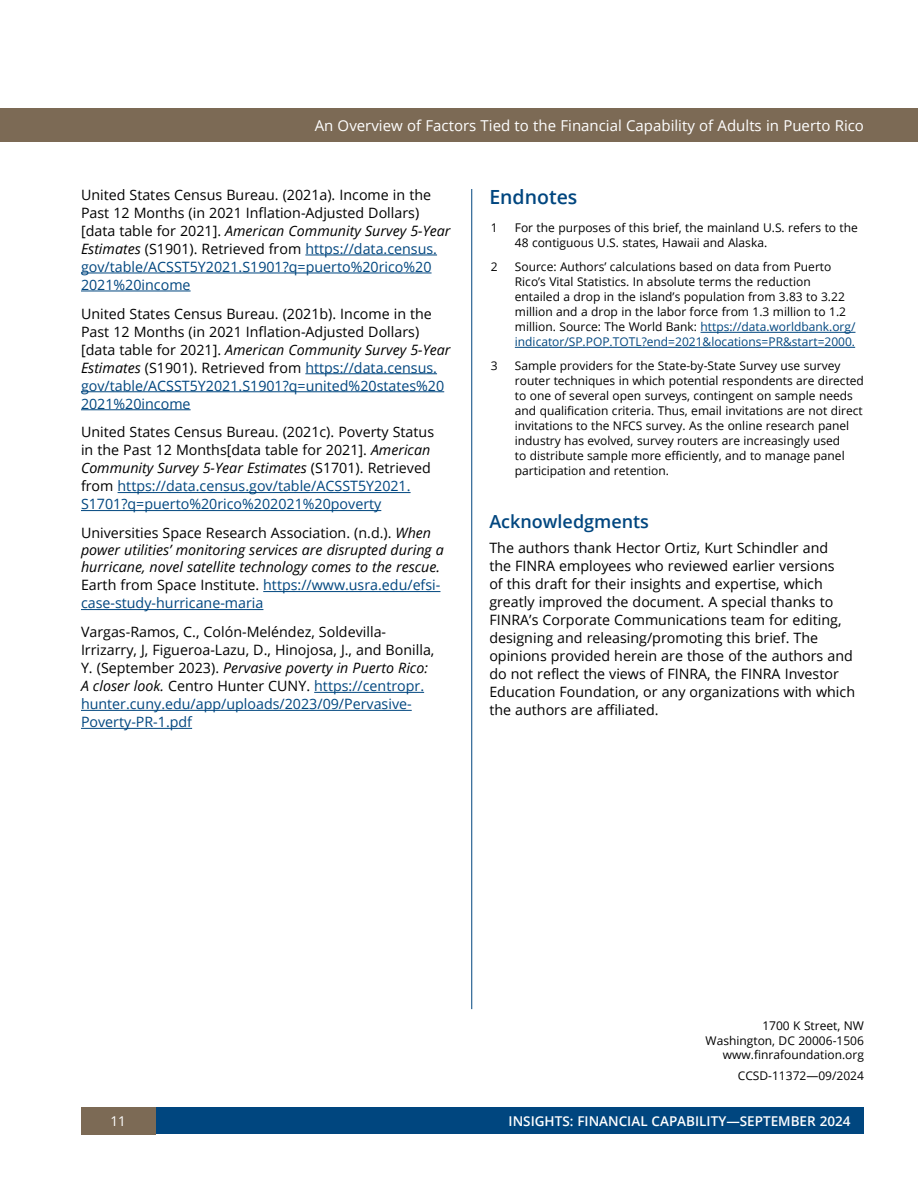
<style>
.page{position:relative;width:918px;height:1188px;background:#fff}
.page>*{position:absolute;margin:0;border:0;box-sizing:border-box;transform-origin:0 0}
.t1{font:600 19.5px "Open Sans";color:#00467f}
.t2{font:600 18px "Open Sans";color:#00467f}
.t3{font:15px "Open Sans";color:#fff}
.t4{font:14.25px/18px "Open Sans";color:#000}
.t5{font:italic 14.25px/17.5px "Open Sans";color:#000}
.t6{font:600 13.5px "Open Sans";color:#fff}
.t7{font:13.5px "Open Sans";color:#fff}
.t8{font:12px/15px "Open Sans";color:#000}
.s1{font-style:italic}
.s2{color:#00467f}
.s3{font-style:normal}
.s4{font-style:normal;color:#00467f}
</style>
<div class="page">
<div style="left:155px;top:1107px;width:709px;height:27px;background:#00467f"></div>
<hr style="left:471px;top:189px;width:1px;height:820px;background:#00467f">
<div style="left:81px;top:1107px;width:74px;height:27px;background:#7c6a55"></div>
<div style="left:0;top:108px;width:918px;height:34px;background:#7c6a55"></div>
<hr style="left:305px;top:255px;width:132px;height:1px;background:#00467f">
<hr style="left:81px;top:273px;width:351px;height:1px;background:#00467f">
<hr style="left:81px;top:291px;width:110px;height:1px;background:#00467f">
<hr style="left:305px;top:374px;width:132px;height:1px;background:#00467f">
<hr style="left:81px;top:392px;width:363px;height:1px;background:#00467f">
<hr style="left:81px;top:410px;width:110px;height:1px;background:#00467f">
<hr style="left:118px;top:492px;width:293px;height:1px;background:#00467f">
<hr style="left:81px;top:510px;width:300px;height:1px;background:#00467f">
<hr style="left:263px;top:591px;width:177px;height:1px;background:#00467f">
<hr style="left:81px;top:609px;width:182px;height:1px;background:#00467f">
<hr style="left:314px;top:692px;width:110px;height:1px;background:#00467f">
<hr style="left:81px;top:710px;width:331px;height:1px;background:#00467f">
<hr style="left:81px;top:728px;width:111px;height:1px;background:#00467f">
<hr style="left:701px;top:332px;width:154px;height:1px;background:#00467f">
<hr style="left:515px;top:347px;width:340px;height:1px;background:#00467f">
<p class="t3" style="left:315px;top:115px;width:551px">An Overview of Factors Tied to the Financial Capability of Adults in Puer o Rico</p>
<p class="t3" style="left:505px;top:115px;width:360px">Is Fraud Susceptibility Related to Financial Literacy?</p>
<p class="t4" style="left:81px;top:185px;width:371px">United States Census Bureau. (2021a). Income in the Past 12 Months (in 2021 Inflation-Adjusted Dollars) [data table for 2021]. <span class="s1">American Community Survey 5-Year Estimates</span> (S1901). Retrieved from <span class="s2">https://data.census. gov/table/ACSST5Y2021.S1901?q=puerto%20rico%20<br>2021%20income</span></p>
<p class="t4" style="left:81px;top:304px;width:371px">United States Census Bureau. (2021b). Income in the Past 12 Months (in 2021 Inflation-Adjusted Dollars) [data table for 2021]. <span class="s1">American Community Survey 5-Year Estimates</span> (S1901). Retrieved from <span class="s2">https://data.census. gov/table/ACSST5Y2021.S1901?q=united%20states%20<br>2021%20income</span></p>
<p class="t4" style="left:81px;top:423px;width:355px">United States Census Bureau. (2021c). Poverty Status in the Past 12 Months[data table for 2021]. <span class="s1">American Community Survey 5-Year Estimates</span> (S1701). Retrieved from <span class="s2">https://data.census.gov/table/ACSST5Y2021.<br>S1701?q=puerto%20rico%202021%20poverty</span></p>
<p class="t5" style="left:81px;top:524px;width:364px"><span class="s3">Universities Space Research Association. (n.d.).</span> When power utilities’ monitoring services are disrupted during a hurricane, novel satellite technology comes to the rescue.<br><span class="s3">Earth from Space Institute.</span> <span class="s4">https://www.usra.edu/efsi&shy;case-study-hurricane-maria</span></p>
<p class="t4" style="left:81px;top:623px;width:355px">Vargas-Ramos, C., Colón-Meléndez, Soldevilla-Irrizarry, J, Figueroa-Lazu, D., Hinojosa, J., and Bonilla, Y. (September 2023). <span class="s1">Pervasive poverty in Puerto Rico:<br>A closer look.</span> Centro Hunter CUNY. <span class="s2">https://centropr. hunter.cuny.edu/app/uploads/2023/09/Pervasive-Poverty-PR-1.pdf</span></p>
<h1 class="t1" style="left:489px;top:183px;width:90px">Endnotes</h1>
<p class="t8" style="left:491px;top:220px;width:8px">1</p>
<p class="t8" style="left:515px;top:220px;width:345px">For the purposes of this brief, the mainland U.S. refers to the<br>48 contiguous U.S. states, Hawaii and Alaska.</p>
<p class="t8" style="left:491px;top:259px;width:8px">2</p>
<p class="t8" style="left:515px;top:259px;width:342px">Source: Authors’ calculations based on data from Puerto Rico’s Vital Statistics. In absolute terms the reduction entailed a drop in the island’s population from 3.83 to 3.22 million and a drop in the labor force from 1.3 million to 1.2 million. Source: The World Bank: <span class="s2">https://data.worldbank.org/ indicator/SP.POP.TOTL?end=2021&amp;locations=PR&amp;start=2000.</span></p>
<p class="t8" style="left:491px;top:358px;width:8px">3</p>
<p class="t8" style="left:515px;top:358px;width:351px">Sample providers for the State-by-State Survey use survey router techniques in which potential respondents are directed to one of several open surveys, contingent on sample needs and qualification criteria. Thus, email invitations are not direct invitations to the NFCS survey. As the online research panel industry has evolved, survey routers are increasingly used<br>to distribute sample more efficiently, and to manage panel participation and retention.</p>
<p class="t2" style="left:489px;top:509px;width:161px">Acknowledgments</p>
<p class="t4" style="left:489px;top:538px;width:367px">The authors thank Hector Ortiz, Kurt Schindler and<br>the FINRA employees who reviewed earlier versions<br>of this draft for their insights and expertise, which greatly improved the document. A special thanks to FINRA’s Corporate Communications team for editing, designing and releasing/promoting this brief. The opinions provided herein are those of the authors and do not reflect the views of FINRA, the FINRA Investor Education Foundation, or any organizations with which the authors are affiliated.</p>
<p class="t8" style="left:706px;top:1019px;width:160px;line-height:14.4px;text-align:right">1700 K Street, NW<br>Washington, DC 20006-1506 www.finrafoundation.org</p>
<p class="t8" style="left:738px;top:1068px;width:128px">CCSD-11372—09/2024</p>
<p class="t7" style="left:110px;top:1112px;width:17px">11</p>
<p class="t6" style="left:509px;top:1112px;width:343px">INSIGHTS: FINANCIAL CAPABILITY—SEPTEMBER 2024</p>
</div>
